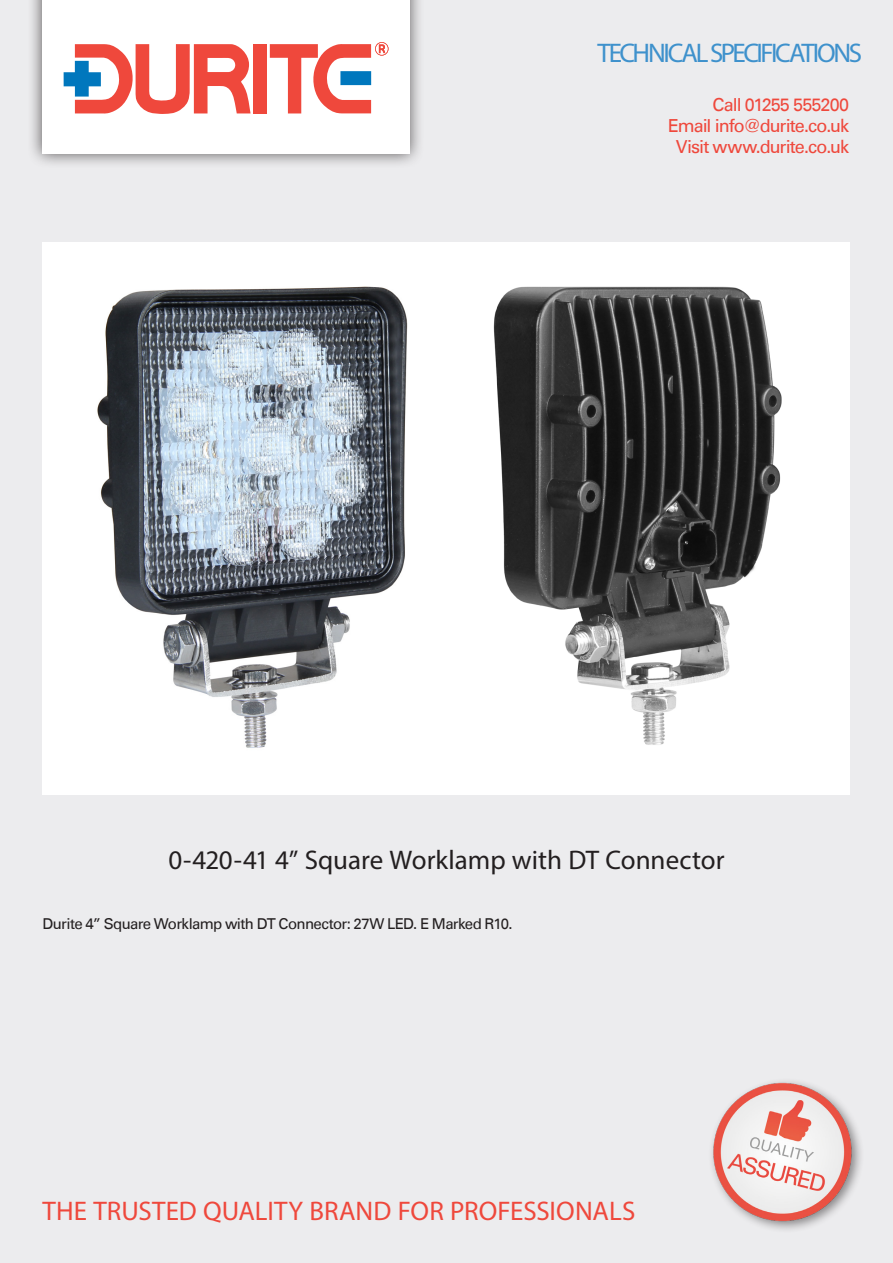
<style>
.page{position:relative;width:893px;height:1263px;background:#ececee}
.page>*{position:absolute;margin:0;border:0;box-sizing:border-box;transform-origin:0 0}
.t1{font:27px "Myriad Pro";color:#231f20}
.t2{font:27px "Myriad Pro";letter-spacing:.005em;color:#ef483c}
.t3{font:27px "Myriad Pro";letter-spacing:-.085em;color:#3e91cc}
.t4{font:18px "Univers Com 55 Roman";letter-spacing:-.05em;color:#ef483c}
.t5{font:15px "Univers Com 55 Roman";letter-spacing:-.045em;color:#231f20}
</style>
<div class="page">
<div style="left:27px;top:0;width:398px;height:169px;background:#231f20;opacity:.75"></div>
<div style="left:42px;top:0;width:367px;height:154px;background:#fff"></div>
<div style="left:253px;top:44px;width:13px;height:69px;background:#ef483c"></div>
<svg style="left:270px;top:42px;width:118px;height:71px"></svg>
<svg style="left:64px;top:44px;width:187px;height:70px"></svg>
<img style="left:712px;top:1081px;width:149px;height:149px">
<div style="left:43px;top:242px;width:807px;height:553px;background:#fff"></div>
<img style="left:97px;top:286px;width:311px;height:462px">
<img style="left:493px;top:286px;width:289px;height:459px">
<p class="t3" style="left:597px;top:36px;width:266px">TECHNICAL SPECIFICATIONS</p>
<p class="t4" style="left:713px;top:94px;width:138px">Call 01255 555200</p>
<p class="t4" style="left:668px;top:115px;width:183px">Email info@durite.co.uk</p>
<p class="t4" style="left:676px;top:136px;width:175px">Visit www.durite.co.uk</p>
<p class="t1" style="left:168px;top:844px;width:558px">0-420-41 4” Square Worklamp with DT Connector</p>
<p class="t5" style="left:43px;top:914px;width:472px">Durite 4” Square Worklamp with DT Connector: 27W LED. E Marked R10.</p>
<p class="t2" style="left:43px;top:1194px;width:594px">THE TRUSTED QUALITY BRAND FOR PROFESSIONALS</p>
</div>
